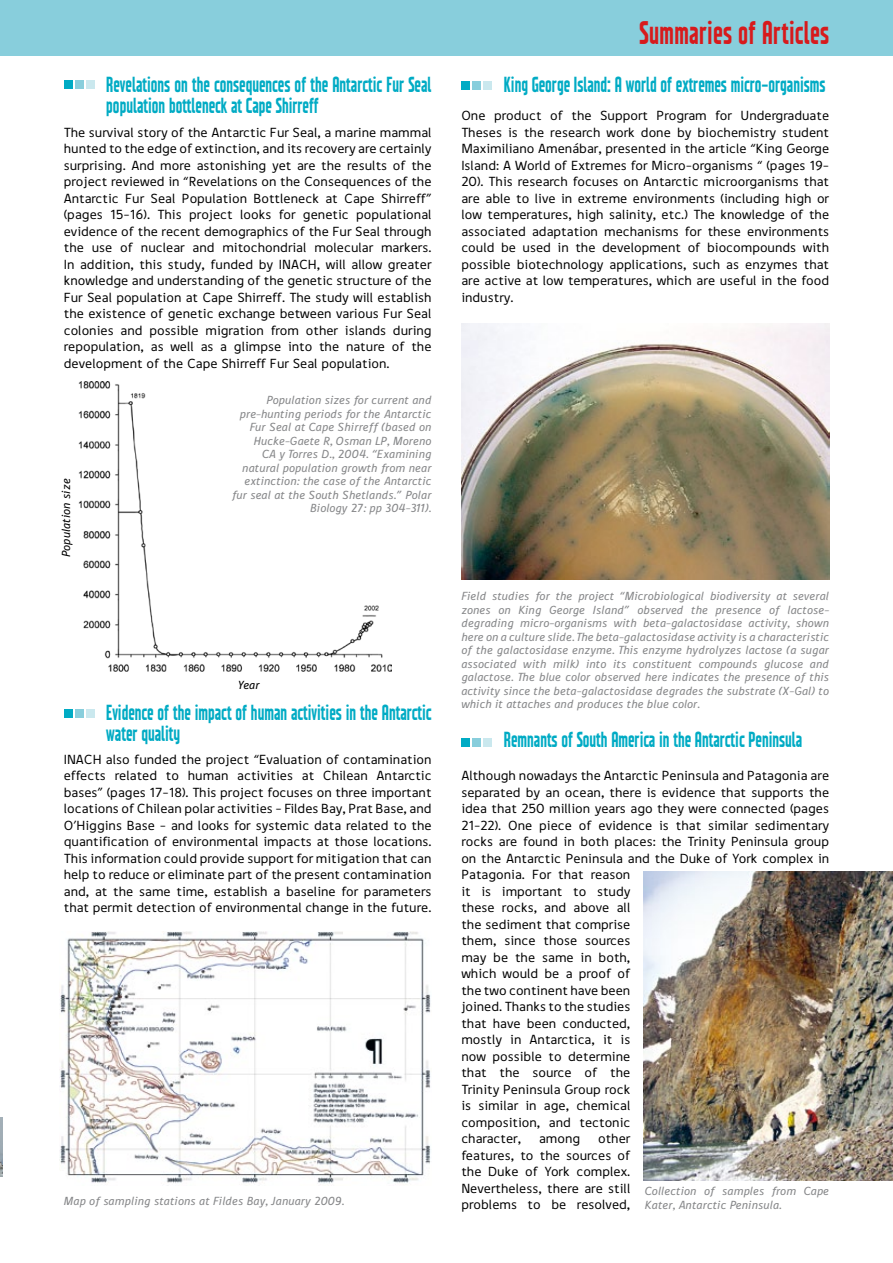
<style>
.page{position:relative;width:893px;height:1263px;background:#fff}
.page>*{position:absolute;margin:0;border:0;box-sizing:border-box;transform-origin:0 0}
.t1{font:31.5px "TCL355";letter-spacing:.01em;color:#d71a1c}
.t2{font:21px/21px "TCL355";color:#00abc4}
.t3{font:13.5px/16.5px "Digna";color:#000;text-align:justify}
.t4{font:italic 12px/13.5px "Digna";color:#87888a;text-align:right}
.t5{font:italic 12px "Digna";color:#000}
</style>
<div class="page">
<div style="left:0;top:0;width:893px;height:55px;background:#88cedc"></div>
<img style="left:0;top:1117px;width:2px;height:59px">
<div style="left:64px;top:80px;width:9px;height:9px;background:#00abc4"></div>
<div style="left:75px;top:80px;width:9px;height:9px;background:#88cedc"></div>
<div style="left:86px;top:80px;width:9px;height:9px;background:#cae8ee"></div>
<img style="left:78px;top:382px;width:313px;height:290px">
<img style="left:59px;top:931px;width:372px;height:253px">
<div style="left:64px;top:709px;width:9px;height:9px;background:#00abc4"></div>
<div style="left:75px;top:709px;width:9px;height:9px;background:#88cedc"></div>
<div style="left:86px;top:709px;width:9px;height:9px;background:#cae8ee"></div>
<div style="left:461px;top:81px;width:9px;height:9px;background:#00abc4"></div>
<div style="left:472px;top:81px;width:9px;height:9px;background:#88cedc"></div>
<div style="left:483px;top:81px;width:9px;height:9px;background:#cae8ee"></div>
<div style="left:461px;top:738px;width:9px;height:9px;background:#00abc4"></div>
<div style="left:472px;top:738px;width:9px;height:9px;background:#88cedc"></div>
<div style="left:483px;top:738px;width:9px;height:9px;background:#cae8ee"></div>
<img style="left:461px;top:323px;width:368px;height:256px">
<img style="left:643px;top:871px;width:250px;height:309px">
<h2 class="t2" style="left:106px;top:74px;width:327px">Revelations on the consequences of the Antarctic Fur Seal population bottleneck at Cape Shirreff</h2>
<p class="t3" style="left:64px;top:123px;width:369px">The survival story of the Antarctic Fur Seal, a marine mammal hunted to the edge of extinction, and its recovery are certainly surprising. And more astonishing yet are the results of the project reviewed in “Revelations on the Consequences of the Antarctic Fur Seal Population Bottleneck at Cape Shirreff” (pages 15-16). This project looks for genetic populational evidence of the recent demographics of the Fur Seal through the use of nuclear and mitochondrial molecular markers.<br>In addition, this study, funded by INACH, will allow greater knowledge and understanding of the genetic structure of the Fur Seal population at Cape Shirreff. The study will establish the existence of genetic exchange between various Fur Seal colonies and possible migration from other islands during repopulation, as well as a glimpse into the nature of the development of the Cape Shirreff Fur Seal population.</p>
<p class="t5" style="left:59px;top:557px;width:80px;rotate:-90deg">Population size</p>
<p class="t4" style="left:232px;top:394px;width:201px">Population sizes for current and pre-hunting periods for the Antarctic Fur Seal at Cape Shirreff (based on Hucke-Gaete R, Osman LP, Moreno<br>CA y Torres D., 2004. “Examining natural population growth from near extinction: the case of the Antarctic fur seal at the South Shetlands.” Polar Biology 27: pp 304-311).</p>
<p class="t5" style="left:239px;top:678px;width:23px">Year</p>
<h2 class="t2" style="left:106px;top:701px;width:327px">Evidence of the impact of human activities in the Antarctic water quality</h2>
<p class="t3" style="left:64px;top:750px;width:369px">INACH also funded the project “Evaluation of contamination effects related to human activities at Chilean Antarctic bases” (pages 17-18). This project focuses on three important locations of Chilean polar activities - Fildes Bay, Prat Base, and O’Higgins Base - and looks for systemic data related to the quantification of environmental impacts at those locations.<br>This information could provide support for mitigation that can help to reduce or eliminate part of the present contamination and, at the same time, establish a baseline for parameters that permit detection of environmental change in the future.</p>
<p class="t4" style="left:64px;top:1194px;width:282px">Map of sampling stations at Fildes Bay, January 2009.</p>
<h1 class="t1" style="left:640px;top:14px;width:191px">Summaries of Articles</h1>
<h2 class="t2" style="left:504px;top:74px;width:323px">King George Island: A world of extremes micro-organisms</h2>
<p class="t3" style="left:461px;top:107px;width:369px">One product of the Support Program for Undergraduate Theses is the research work done by biochemistry student Maximiliano Amenábar, presented in the article “King George Island: A World of Extremes for Micro-organisms “ (pages 19- 20). This research focuses on Antarctic microorganisms that are able to live in extreme environments (including high or low temperatures, high salinity, etc.) The knowledge of the associated adaptation mechanisms for these environments could be used in the development of biocompounds with possible biotechnology applications, such as enzymes that are active at low temperatures, which are useful in the food industry.</p>
<p class="t4" style="left:461px;top:589px;width:369px;text-align:justify">Field studies for the project “Microbiological biodiversity at several zones on King George Island” observed the presence of lactose&shy;degrading micro-organisms with beta-galactosidase activity, shown here on a culture slide. The beta-galactosidase activity is a characteristic of the galactosidase enzyme. This enzyme hydrolyzes lactose (a sugar associated with milk) into its constituent compounds glucose and galactose. The blue color observed here indicates the presence of this activity since the beta-galactosidase degrades the substrate (X-Gal) to which it attaches and produces the blue color.</p>
<h2 class="t2" style="left:504px;top:728px;width:300px">Remnants of South America in the Antarctic Peninsula</h2>
<p class="t3" style="left:461px;top:767px;width:369px;text-align:left">Although nowadays the Antarctic Peninsula and Patagonia are separated by an ocean, there is evidence that supports the idea that 250 million years ago they were connected (pages 21-22). One piece of evidence is that similar sedimentary rocks are found in both places: the Trinity Peninsula group on the Antarctic Peninsula and the Duke of York complex in Patagonia. For that reason<br>it is important to study<br>these rocks, and above all<br>the sediment that comprise<br>them, since those sources<br>may be the same in both,<br>which would be a proof of<br>the two continent have been<br>joined. Thanks to the studies<br>that have been conducted,<br>mostly in Antarctica, it is<br>now possible to determine<br>that the source of the<br>Trinity Peninsula Group rock<br>is similar in age, chemical<br>composition, and tectonic<br>character,</p>
<p class="t3" style="left:461px;top:1130px;width:171px;text-indent:137px">other features, to the sources of the Duke of York complex.<br>Nevertheless, there are still problems to be resolved,</p>
<p class="t3" style="left:539px;top:1130px;width:43px">among</p>
<p class="t4" style="left:645px;top:1184px;width:186px;text-align:left">Collection of samples from Cape<br>Kater, Antarctic Peninsula.</p>
</div>
